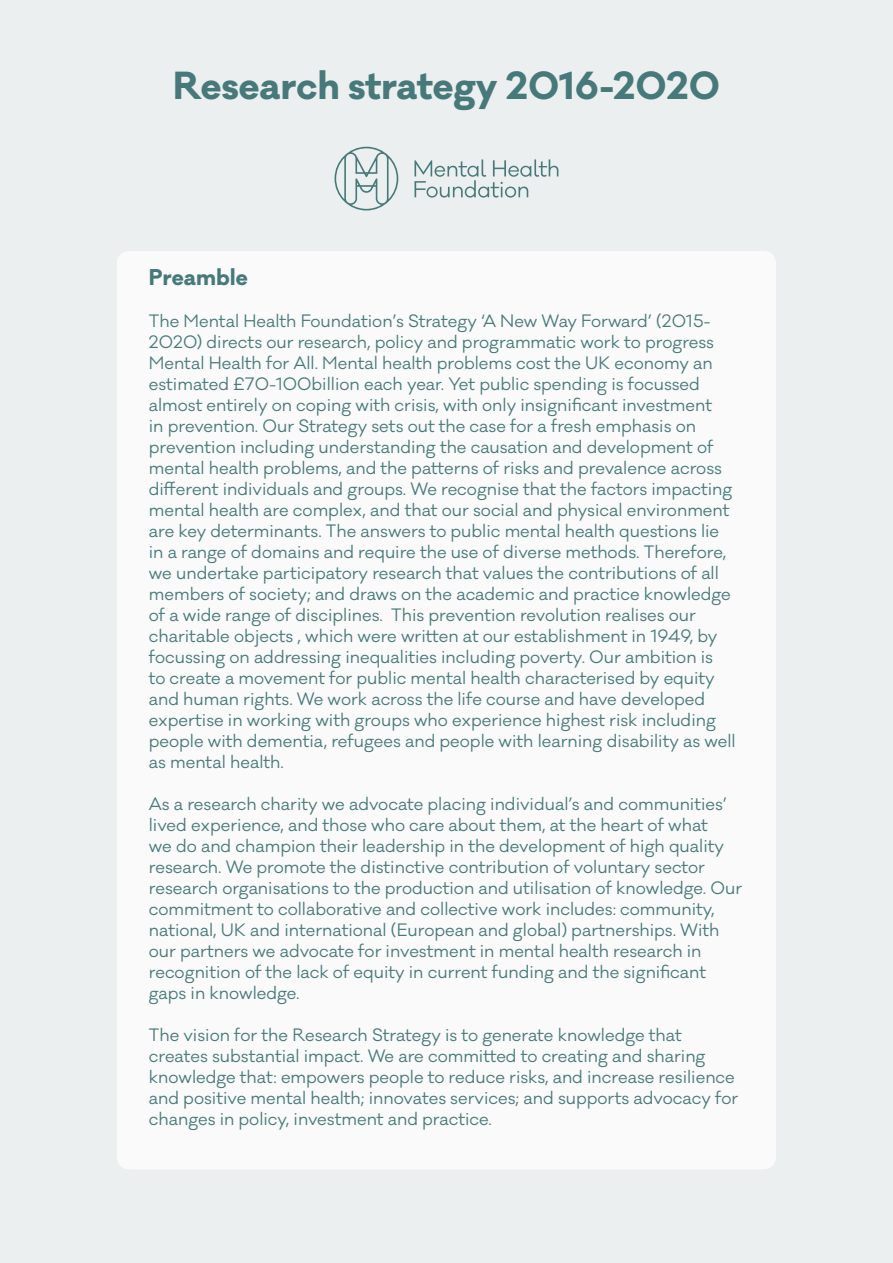
<style>
.page{position:relative;width:893px;height:1263px;background:#ecefef}
.page>*{position:absolute;margin:0;border:0;box-sizing:border-box;transform-origin:0 0}
.t1{font:700 36px "Galano Classic";color:#48797a}
.t2{font:700 21px "Galano Classic";color:#48797a}
.t3{font:16.5px/21px "Galano Classic";color:#48797a}
</style>
<div class="page">
<div style="left:117px;top:251px;width:659px;height:918px;background:#fff;border-radius:13px"></div>
<svg style="left:414px;top:159px;width:144px;height:39px"></svg>
<svg style="left:335px;top:147px;width:63px;height:63px"></svg>
<h1 class="t1" style="left:173px;top:62px;width:548px">Research strategy 2016-2020</h1>
<p class="t2" style="left:149px;top:263px;width:100px">Preamble</p>
<p class="t3" style="left:149px;top:310px;width:588px">The Mental Health Foundation’s Strategy ‘A New Way Forward’ (2015- 2020) directs our research, policy and programmatic work to progress Mental Health for All. Mental health problems cost the UK economy an estimated £70-100billion each year. Yet public spending is focussed almost entirely on coping with crisis, with only insignificant investment<br>in prevention. Our Strategy sets out the case for a fresh emphasis on prevention including understanding the causation and development of mental health problems, and the patterns of risks and prevalence across different individuals and groups. We recognise that the factors impacting mental health are complex, and that our social and physical environment are key determinants. The answers to public mental health questions lie in a range of domains and require the use of diverse methods. Therefore, we undertake participatory research that values the contributions of all members of society; and draws on the academic and practice knowledge of a wide range of disciplines. This prevention revolution realises our charitable objects , which were written at our establishment in 1949, by focussing on addressing inequalities including poverty. Our ambition is<br>to create a movement for public mental health characterised by equity and human rights. We work across the life course and have developed expertise in working with groups who experience highest risk including people with dementia, refugees and people with learning disability as well as mental health.</p>
<p class="t3" style="left:149px;top:793px;width:595px">As a research charity we advocate placing individual’s and communities’ lived experience, and those who care about them, at the heart of what<br>we do and champion their leadership in the development of high quality research. We promote the distinctive contribution of voluntary sector research organisations to the production and utilisation of knowledge. Our commitment to collaborative and collective work includes: community, national, UK and international (European and global) partnerships. With our partners we advocate for investment in mental health research in recognition of the lack of equity in current funding and the significant gaps in knowledge.</p>
<p class="t3" style="left:149px;top:1024px;width:591px">The vision for the Research Strategy is to generate knowledge that creates substantial impact. We are committed to creating and sharing knowledge that: empowers people to reduce risks, and increase resilience and positive mental health; innovates services; and supports advocacy for changes in policy, investment and practice.</p>
</div>
